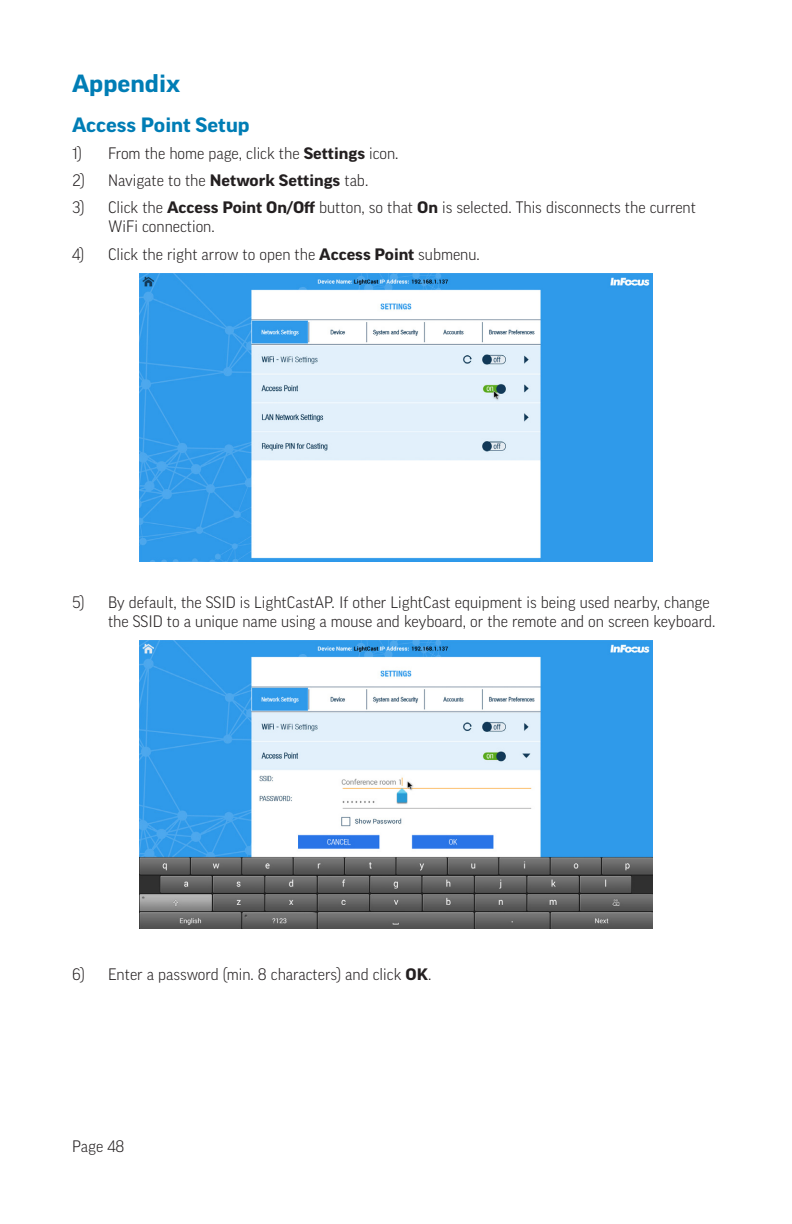
<style>
.page{position:relative;width:792px;height:1224px;background:#fff}
.page>*{position:absolute;margin:0;border:0;box-sizing:border-box;transform-origin:0 0}
.t1{font:700 expanded 24px "Good Pro";color:#007db5}
.t2{font:700 expanded 20px "Good Pro";color:#007db5}
.Numbered_List_-_1st{font:300 16px/19.2px "Good Pro";color:#231f20}
.Numbering_-_Restart{font:300 16px "Good Pro";color:#231f20}
.s1{font-weight:700;font-stretch:expanded}
</style>
<div class="page">
<img style="left:139px;top:273px;width:514px;height:288px">
<img style="left:139px;top:641px;width:514px;height:288px">
<h1 class="t1" style="left:72px;top:69px;width:110px">Appendix</h1>
<h2 class="t2" style="left:72px;top:113px;width:179px">Access Point Setup</h2>
<p class="Numbering_-_Restart" style="left:72px;top:144px;width:328px">1) From the home page, click the <span class="s1">Settings</span> icon.</p>
<p class="Numbered_List_-_1st" style="left:72px;top:171px;width:298px">2) Navigate to the <span class="s1">Network Settings</span> tab.</p>
<p class="Numbered_List_-_1st" style="left:108px;top:198px;width:590px;text-indent:-36px">3) Click the <span class="s1">Access Point On/Off</span> button, so that <span class="s1">On</span> is selected. This disconnects the current<br>WiFi connection.</p>
<p class="Numbered_List_-_1st" style="left:72px;top:244px;width:409px">4) Click the right arrow to open the <span class="s1">Access Point</span> submenu.</p>
<p class="Numbered_List_-_1st" style="left:108px;top:593px;width:609px;text-indent:-36px">5) By default, the SSID is LightCastAP. If other LightCast equipment is being used nearby, change the SSID to a unique name using a mouse and keyboard, or the remote and on screen keyboard.</p>
<p class="Numbered_List_-_1st" style="left:72px;top:965px;width:361px">6) Enter a password (min. 8 characters) and click <span class="s1">OK</span>.</p>
<p class="Numbered_List_-_1st" style="left:72px;top:1137px;width:54px">Page 48</p>
</div>
